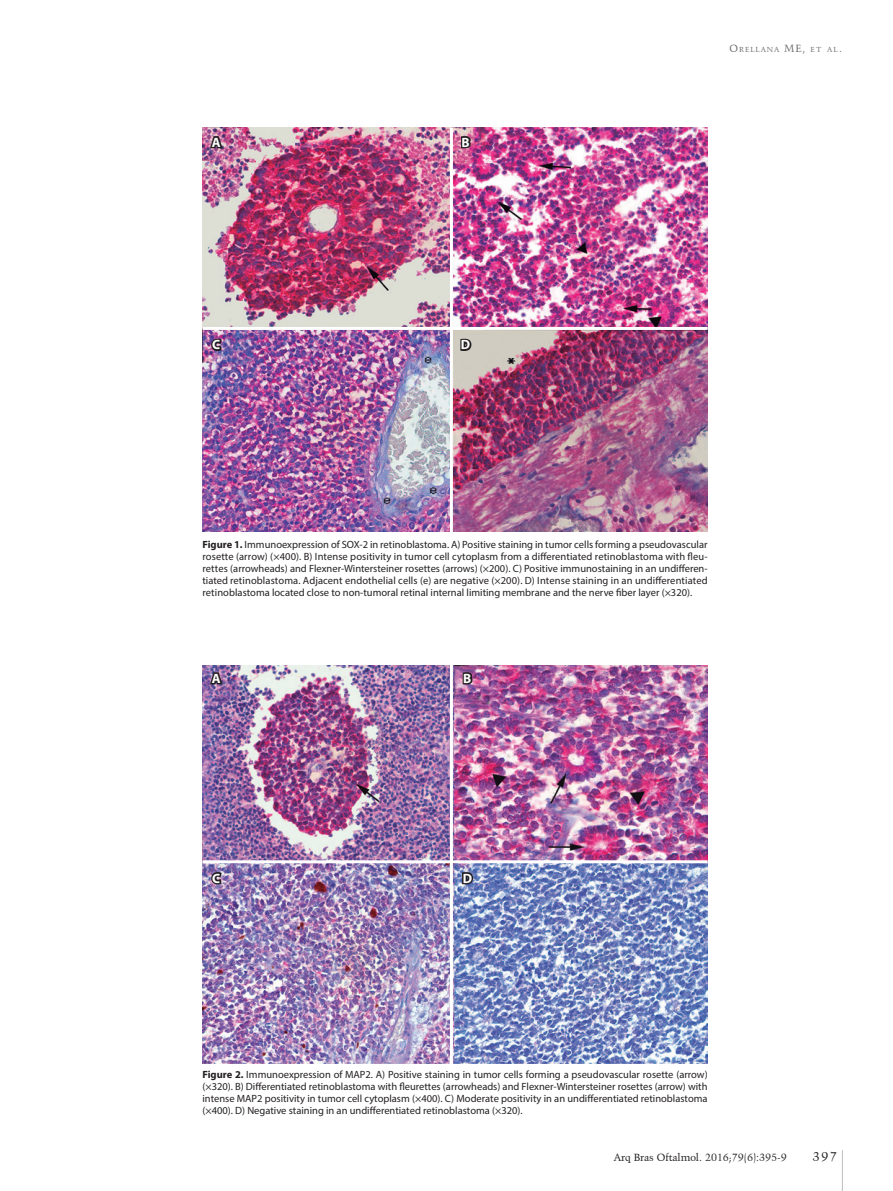
<style>
.page{position:relative;width:893px;height:1191px;background:#fff}
.page>*{position:absolute;margin:0;border:0;box-sizing:border-box;transform-origin:0 0}
.t1{font:700 13.5px "Myriad Pro";color:#fff}
.t2{font:12.75px "Kuenstler 480 BT";color:#231f20}
.t3{font:10.5px/12px "Myriad Pro";color:#231f20;text-align:justify}
.t4{font:10.5px "Kuenstler 480 BT";color:#231f20}
.t5{font:7.35px "Kuenstler 480 BT";letter-spacing:.13em;color:#6c6d70}
.s1{font-size:10.5px}
.s2{font-weight:700}
</style>
<div class="page">
<hr style="left:842px;top:1150px;width:1px;height:41px;background:#bcbdc0">
<img style="left:202px;top:128px;width:506px;height:403px">
<hr style="left:450px;top:128px;width:3px;height:407px;background:#fff">
<hr style="left:202px;top:327px;width:506px;height:3px;background:#fff">
<svg style="left:208px;top:127px;width:16px;height:23px"></svg>
<svg style="left:210px;top:337px;width:13px;height:15px"></svg>
<svg style="left:459px;top:135px;width:14px;height:15px"></svg>
<svg style="left:458px;top:336px;width:15px;height:16px"></svg>
<img style="left:202px;top:665px;width:506px;height:398px">
<hr style="left:450px;top:664px;width:3px;height:400px;background:#fff">
<hr style="left:202px;top:860px;width:506px;height:3px;background:#fff">
<svg style="left:208px;top:665px;width:16px;height:21px"></svg>
<svg style="left:461px;top:670px;width:14px;height:16px"></svg>
<svg style="left:460px;top:869px;width:15px;height:17px"></svg>
<svg style="left:210px;top:870px;width:13px;height:16px"></svg>
<p class="t1" style="left:212px;top:133px;width:10px">A</p>
<p class="t1" style="left:462px;top:133px;width:10px">B</p>
<p class="t5" style="left:730px;top:45px;width:114px"><span class="s1">O</span>RELLANA <span class="s1">ME,</span> ET AL<span class="s1">.</span></p>
<p class="t1" style="left:212px;top:336px;width:10px">C</p>
<p class="t1" style="left:461px;top:336px;width:11px">D</p>
<p class="t3" style="left:202px;top:538px;width:507px"><span class="s2">Figure 1.</span> Immunoexpression of SOX-2 in retinoblastoma. A) Positive staining in tumor cells forming a pseudovascular rosette (arrow) (×400). B) Intense positivity in tumor cell cytoplasm from a differentiated retinoblastoma with fleu&shy;rettes (arrowheads) and Flexner-Wintersteiner rosettes (arrows) (×200). C) Positive immunostaining in an undifferen&shy;tiated retinoblastoma. Adjacent endothelial cells (e) are negative (×200). D) Intense staining in an undifferentiated retinoblastoma located close to non-tumoral retinal internal limiting membrane and the nerve fiber layer (×320).</p>
<p class="t1" style="left:212px;top:669px;width:10px">A</p>
<p class="t1" style="left:463px;top:669px;width:10px">B</p>
<p class="t1" style="left:212px;top:869px;width:10px">C</p>
<p class="t1" style="left:463px;top:869px;width:11px">D</p>
<p class="t3" style="left:202px;top:1068px;width:507px"><span class="s2">Figure 2.</span> Immunoexpression of MAP2. A) Positive staining in tumor cells forming a pseudovascular rosette (arrow) (×320). B) Differentiated retinoblastoma with fleurettes (arrowheads) and Flexner-Wintersteiner rosettes (arrow) with intense MAP2 positivity in tumor cell cytoplasm (×400). C) Moderate positivity in an undifferentiated retinoblastoma (×400). D) Negative staining in an undifferentiated retinoblastoma (×320).</p>
<p class="t4" style="left:614px;top:1151px;width:175px">Arq Bras Oftalmol. 2016;79(6):395-9</p>
<p class="t2" style="left:813px;top:1149px;width:26px">397</p>
</div>
